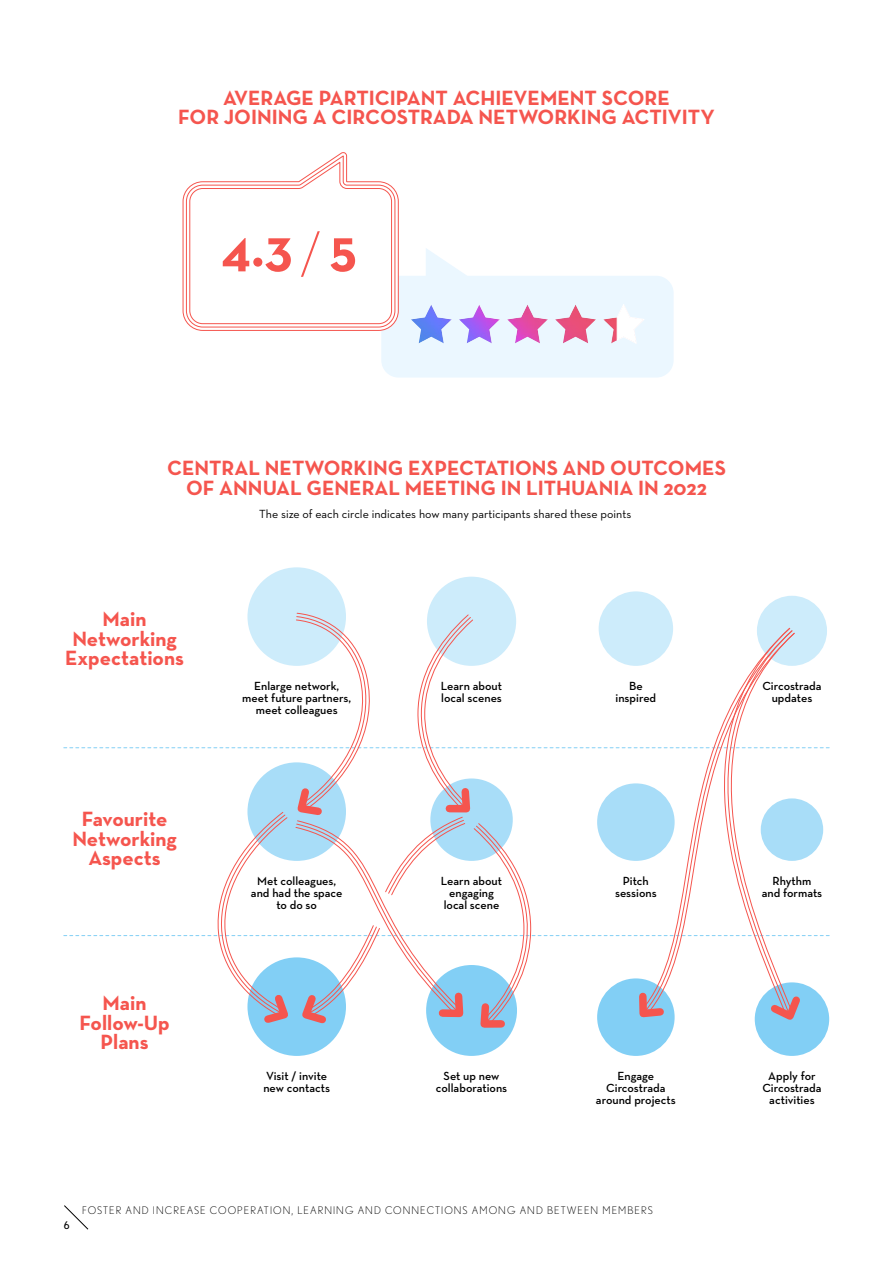
<style>
.page{position:relative;width:893px;height:1263px;background:#fff}
.page>*{position:absolute;margin:0;border:0;box-sizing:border-box;transform-origin:0 0}
.t1{font:700 53.7px "Neutra Text";color:#f5554e}
.t2{font:700 21px/19.5px "Neutra Text";color:#f5554e;text-align:center}
.t3{font:600 12px/12px "Neutra Text";color:#000;text-align:center}
.t4{font:12px "Neutra Text";color:#000}
.t5{font:300 10.5px "Nobel";color:#000}
.t6{font:10.5px "Nobel";color:#000}
.s1{font-weight:300}
</style>
<div class="page">
<svg style="left:64px;top:1205px;width:25px;height:25px"></svg>
<svg style="left:182px;top:152px;width:492px;height:226px"></svg>
<div style="left:247px;top:567px;width:99px;height:99px;background:#cdecfb;border-radius:50%"></div>
<div style="left:247px;top:957px;width:99px;height:99px;background:#82cff5;border-radius:50%"></div>
<div style="left:599px;top:591px;width:74px;height:75px;background:#cdecfb;border-radius:50%"></div>
<div style="left:597px;top:978px;width:78px;height:78px;background:#82cff5;border-radius:50%"></div>
<div style="left:757px;top:596px;width:70px;height:70px;background:#cdecfb;border-radius:50%"></div>
<div style="left:755px;top:982px;width:74px;height:74px;background:#82cff5;border-radius:50%"></div>
<div style="left:427px;top:577px;width:89px;height:89px;background:#cdecfb;border-radius:50%"></div>
<div style="left:426px;top:965px;width:91px;height:91px;background:#82cff5;border-radius:50%"></div>
<svg style="left:64px;top:612px;width:765px;height:419px"></svg>
<h2 class="t2" style="left:178px;top:87px;width:538px">AVERAGE PARTICIPANT ACHIEVEMENT SCORE<br>FOR JOINING A CIRCOSTRADA NETWORKING ACTIVITY</h2>
<h1 class="t1" style="left:221px;top:215px;width:137px">4.3<span class="s1">/</span>5</h1>
<h2 class="t2" style="left:167px;top:458px;width:560px">CENTRAL NETWORKING EXPECTATIONS AND OUTCOMES<br>OF ANNUAL GENERAL MEETING IN LITHUANIA IN 2022</h2>
<h2 class="t2" style="left:65px;top:609px;width:120px">Main<br>Networking<br>Expectations</h2>
<p class="t4" style="left:259px;top:507px;width:373px">The size of each circle indicates how many participants shared these points</p>
<p class="t3" style="left:242px;top:679px;width:110px">Enlarge network, meet future partners, meet colleagues</p>
<p class="t3" style="left:441px;top:679px;width:63px;text-align:left">Learn about local scenes</p>
<p class="t3" style="left:615px;top:679px;width:42px">Be inspired</p>
<p class="t3" style="left:762px;top:679px;width:61px">Circostrada updates</p>
<h2 class="t2" style="left:72px;top:809px;width:106px">Favourite<br>Networking<br>Aspects</h2>
<h2 class="t2" style="left:79px;top:993px;width:92px">Main<br>Follow-Up<br>Plans</h2>
<p class="t3" style="left:251px;top:874px;width:93px">Met colleagues, and had the space to do so</p>
<p class="t3" style="left:263px;top:1069px;width:68px;text-align:left">Visit / invite new contacts</p>
<p class="t3" style="left:441px;top:874px;width:63px">Learn about engaging local scene</p>
<p class="t3" style="left:436px;top:1069px;width:73px">Set up new collaborations</p>
<p class="t3" style="left:615px;top:874px;width:43px">Pitch sessions</p>
<p class="t3" style="left:596px;top:1069px;width:81px">Engage<br>Circostrada around projects</p>
<p class="t3" style="left:762px;top:874px;width:62px">Rhythm<br>and formats</p>
<p class="t3" style="left:762px;top:1069px;width:61px">Apply for<br>Circostrada activities</p>
<p class="t6" style="left:64px;top:1219px;width:7px">6</p>
<p class="t5" style="left:82px;top:1203px;width:14px">FOSTER</p>
<p class="t5" style="left:126px;top:1203px;width:9px">AND</p>
<p class="t5" style="left:153px;top:1203px;width:8px">INCREASE</p>
<p class="t5" style="left:210px;top:1203px;width:9px">COOPERATION</p>
<p class="t5" style="left:291px;top:1203px;width:14px">, LEARNIN</p>
<p class="t5" style="left:345px;top:1203px;width:22px">G AND</p>
<p class="t5" style="left:385px;top:1203px;width:9px">CONNECTIONS</p>
<p class="t5" style="left:472px;top:1203px;width:10px">AMON</p>
<p class="t5" style="left:507px;top:1203px;width:22px">G AND</p>
<p class="t5" style="left:547px;top:1203px;width:9px">BETWEEN</p>
<p class="t5" style="left:602px;top:1203px;width:9px">MEMBERS</p>
</div>
